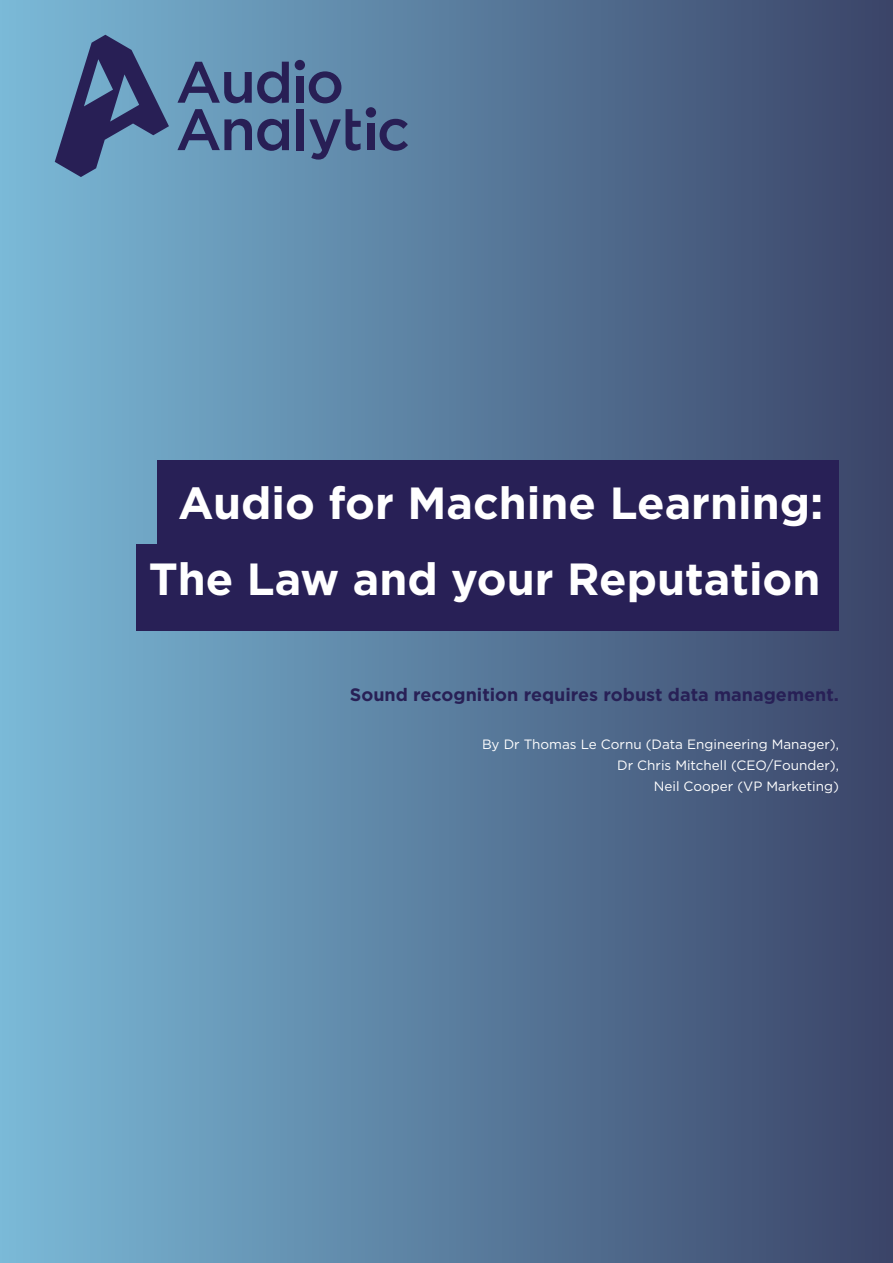
<style>
.page{position:relative;width:893px;height:1263px;background:#fff}
.page>*{position:absolute;margin:0;border:0;box-sizing:border-box;transform-origin:0 0}
.t1{font:700 45px/76.5px "Gotham";color:#fff;text-align:right}
.t2{font:700 18px "Gotham";color:#282056}
.t3{font:13.5px/21px "Gotham";color:#fff;text-align:right}
</style>
<div class="page">
<div style="left:0;top:0;width:892px;height:1263px;background:linear-gradient(to right,#7bb9d8,#3b4468)"></div>
<div style="left:136px;top:545px;width:703px;height:86px;background:#282056"></div>
<div style="left:157px;top:460px;width:682px;height:86px;background:#282056"></div>
<svg style="left:177px;top:62px;width:112px;height:41px;background:#4f6992"></svg>
<svg style="left:309px;top:71px;width:32px;height:32px"></svg>
<svg style="left:177px;top:109px;width:112px;height:42px;background:#516c94"></svg>
<div style="left:296px;top:109px;width:7px;height:41px;background:#281f55"></div>
<svg style="left:309px;top:109px;width:52px;height:51px;background:#4f6890"></svg>
<div style="left:367px;top:123px;width:7px;height:27px;background:#281f55"></div>
<svg style="left:380px;top:119px;width:28px;height:32px"></svg>
<div style="left:366px;top:107px;width:10px;height:11px;background:#281f55;border-radius:50%"></div>
<div style="left:296px;top:76px;width:7px;height:27px;background:#281f55"></div>
<div style="left:295px;top:60px;width:10px;height:10px;background:#281f55;border-radius:50%"></div>
<svg style="left:55px;top:35px;width:114px;height:142px;background:#526e97"></svg>
<h1 class="t1" style="left:149px;top:467px;width:676px">Audio for Machine Learning:<br>The Law and your Reputation</h1>
<h2 class="t2" style="left:350px;top:687px;width:491px">Sound recognition requires robust data management.</h2>
<p class="t3" style="left:482px;top:735px;width:358px">By Dr Thomas Le Cornu (Data Engineering Manager),<br>Dr Chris Mitchell (CEO/Founder),<br>Neil Cooper (VP Marketing)</p>
</div>
